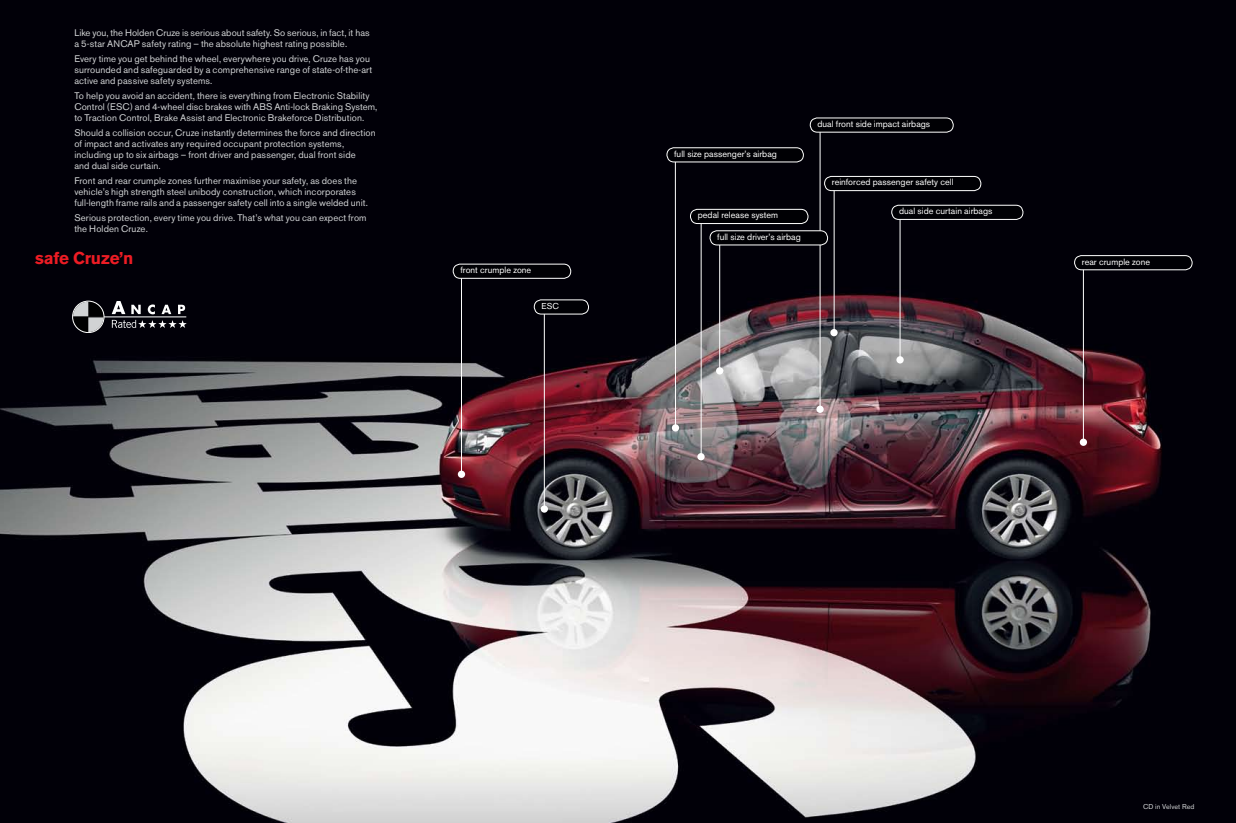
<style>
.page{position:relative;width:1236px;height:823px;background:#fff}
.page>*{position:absolute;margin:0;border:0;box-sizing:border-box;transform-origin:0 0}
.t1{font:700 17px "Akzidenz Grotesk BE";letter-spacing:-.015em;color:#ed1c24}
.t2{font:9.5px/11px "Akzidenz Grotesk BE";letter-spacing:.01em;color:#d1d3d4}
.t3{font:9px "Akzidenz Grotesk BE";color:#fff}
.t4{font:8.5px "Akzidenz Grotesk BE";color:#fff}
.t5{font:7px "Akzidenz Grotesk BE";letter-spacing:.01em;color:#d1d3d4}
</style>
<div class="page">
<img style="left:0;top:0;width:1236px;height:822px">
<hr style="left:1083px;top:269px;width:1px;height:174px;background:#fff">
<hr style="left:461px;top:275px;width:1px;height:199px;background:#fff">
<hr style="left:544px;top:312px;width:1px;height:195px;background:#fff">
<hr style="left:900px;top:217px;width:1px;height:144px;background:#fff">
<hr style="left:820px;top:130px;width:1px;height:280px;background:#fff">
<hr style="left:719px;top:244px;width:1px;height:127px;background:#fff">
<hr style="left:675px;top:160px;width:1px;height:265px;background:#fff">
<hr style="left:701px;top:223px;width:1px;height:233px;background:#fff">
<div style="left:1080px;top:438px;width:7px;height:7px;background:#fff;border-radius:50%"></div>
<div style="left:458px;top:470px;width:7px;height:7px;background:#fff;border-radius:50%"></div>
<div style="left:541px;top:505px;width:7px;height:7px;background:#fff;border-radius:50%"></div>
<div style="left:896px;top:356px;width:8px;height:7px;background:#fff;border-radius:50%"></div>
<div style="left:816px;top:405px;width:8px;height:7px;background:#fff;border-radius:50%"></div>
<div style="left:716px;top:367px;width:7px;height:7px;background:#fff;border-radius:50%"></div>
<div style="left:672px;top:424px;width:7px;height:7px;background:#fff;border-radius:50%"></div>
<div style="left:830px;top:329px;width:8px;height:7px;background:#fff;border-radius:50%"></div>
<div style="left:697px;top:453px;width:8px;height:7px;background:#fff;border-radius:50%"></div>
<hr style="left:834px;top:188px;width:1px;height:144px;background:#fff">
<div style="left:710px;top:231px;width:118px;height:14px;background:#000004;border-radius:7px"></div>
<div style="left:710px;top:230px;width:118px;height:15px;border:1px solid #fff;border-radius:7px"></div>
<div style="left:453px;top:264px;width:118px;height:14px;background:#000004;border-radius:7px"></div>
<div style="left:453px;top:264px;width:118px;height:14px;border:1px solid #fff;border-radius:7px"></div>
<div style="left:534px;top:300px;width:54px;height:14px;background:#000004;border-radius:7px"></div>
<div style="left:534px;top:299px;width:55px;height:15px;border:1px solid #fff;border-radius:7px"></div>
<div style="left:1075px;top:255px;width:117px;height:14px;background:#000004;border-radius:7px"></div>
<div style="left:1074px;top:255px;width:118px;height:15px;border:1px solid #fff;border-radius:7px"></div>
<div style="left:892px;top:205px;width:131px;height:14px;background:#000004;border-radius:7px"></div>
<div style="left:891px;top:205px;width:132px;height:14px;border:1px solid #fff;border-radius:7px"></div>
<div style="left:825px;top:176px;width:156px;height:14px;background:#000004;border-radius:7px"></div>
<div style="left:824px;top:176px;width:157px;height:15px;border:1px solid #fff;border-radius:7px"></div>
<div style="left:810px;top:118px;width:143px;height:14px;background:#000004;border-radius:7px"></div>
<div style="left:810px;top:118px;width:143px;height:14px;border:1px solid #fff;border-radius:7px"></div>
<div style="left:667px;top:148px;width:136px;height:14px;background:#000004;border-radius:7px"></div>
<div style="left:667px;top:147px;width:137px;height:15px;border:1px solid #fff;border-radius:7px"></div>
<div style="left:690px;top:209px;width:118px;height:14px;background:#000004;border-radius:7px"></div>
<div style="left:690px;top:209px;width:118px;height:14px;border:1px solid #fff;border-radius:7px"></div>
<svg style="left:112px;top:301px;width:13px;height:13px"></svg>
<svg style="left:131px;top:304px;width:10px;height:10px"></svg>
<svg style="left:148px;top:304px;width:7px;height:10px"></svg>
<svg style="left:162px;top:304px;width:9px;height:10px"></svg>
<svg style="left:178px;top:304px;width:7px;height:10px"></svg>
<svg style="left:73px;top:301px;width:31px;height:31px"></svg>
<hr style="left:73px;top:316px;width:31px;height:1px;background:#000">
<hr style="left:104px;top:316px;width:82px;height:1px;background:#fff">
<svg style="left:112px;top:320px;width:75px;height:8px"></svg>
<div style="left:72px;top:300px;width:32px;height:33px;border:1px solid #fff;border-radius:50%"></div>
<p class="t2" style="left:74px;top:27px;width:297px">Like you, the Holden Cruze is serious about safety. So serious, in fact, it has a 5-star ANCAP safety rating – the absolute highest rating possible.</p>
<p class="t2" style="left:74px;top:53px;width:299px">Every time you get behind the wheel, everywhere you drive, Cruze has you surrounded and safeguarded by a comprehensive range of state-of-the-art active and passive safety systems.</p>
<p class="t2" style="left:74px;top:90px;width:305px">To help you avoid an accident, there is everything from Electronic Stability<br>Control (ESC) and 4-wheel disc brakes with ABS Anti-lock Braking System, to Traction Control, Brake Assist and Electronic Brakeforce Distribution.</p>
<p class="t2" style="left:74px;top:127px;width:303px">Should a collision occur, Cruze instantly determines the force and direction of impact and activates any required occupant protection systems, including up to six airbags – front driver and passenger, dual front side<br>and dual side curtain.</p>
<p class="t2" style="left:74px;top:175px;width:295px">Front and rear crumple zones further maximise your safety, as does the vehicle’s high strength steel unibody construction, which incorporates full-length frame rails and a passenger safety cell into a single welded unit.</p>
<p class="t2" style="left:74px;top:212px;width:294px">Serious protection, every time you drive. That’s what you can expect from the Holden Cruze.</p>
<h1 class="t1" style="left:35px;top:248px;width:100px">safe Cruze’n</h1>
<p class="t3" style="left:460px;top:264px;width:72px">front crumple zone</p>
<p class="t4" style="left:542px;top:301px;width:19px">ESC</p>
<p class="t3" style="left:674px;top:148px;width:104px">full size passenger’s airbag</p>
<p class="t3" style="left:698px;top:210px;width:82px">pedal release system</p>
<p class="t3" style="left:717px;top:231px;width:85px">full size driver’s airbag</p>
<p class="t3" style="left:817px;top:118px;width:114px">dual front side impact airbags</p>
<p class="t3" style="left:832px;top:177px;width:123px">reinforced passenger safety cell</p>
<p class="t3" style="left:899px;top:205px;width:95px">dual side curtain airbags</p>
<p class="t3" style="left:1082px;top:256px;width:70px">rear crumple zone</p>
<p class="t5" style="left:1143px;top:801px;width:53px">CD in Velvet Red</p>
</div>
